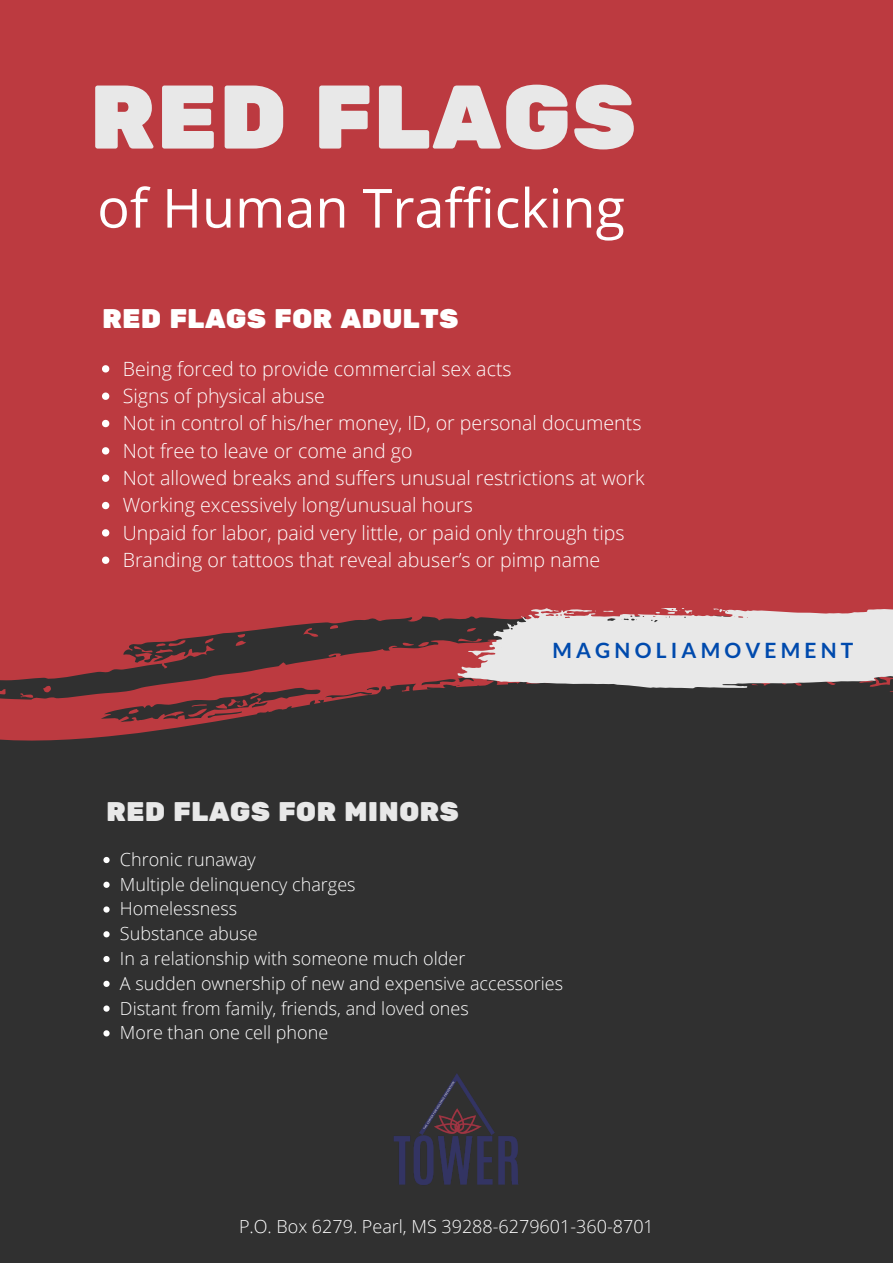
<style>
.page{position:relative;width:893px;height:1263px;background:#bc3a40}
.page>*{position:absolute;margin:0;border:0;box-sizing:border-box;transform-origin:0 0}
.t1{font:90.07px "Rubik One";color:#e8e8e8}
.t2{font:54px "Open Sans";color:#fff}
.t3{font:27px "Rubik One";color:#e8e8e8}
.t4{font:27px "Rubik One";color:#fff}
.t5{font:700 21px "Lato";letter-spacing:.2em;color:#004aad}
.t6{font:300 19.65px/27.3px "Open Sans";color:#fff}
.t7{font:300 18px/24.8px "Open Sans";color:#fff}
</style>
<div class="page">
<div style="left:0;top:617px;width:893px;height:646px;background:#303030"></div>
<svg style="left:420px;top:608px;width:473px;height:82px;background:#cbb7b8"></svg>
<img style="left:390px;top:1071px;width:133px;height:117px">
<svg style="left:102px;top:365px;width:7px;height:7px"></svg>
<svg style="left:102px;top:392px;width:7px;height:8px"></svg>
<svg style="left:102px;top:420px;width:7px;height:7px"></svg>
<svg style="left:102px;top:447px;width:7px;height:7px"></svg>
<svg style="left:102px;top:474px;width:7px;height:8px"></svg>
<svg style="left:102px;top:502px;width:7px;height:7px"></svg>
<svg style="left:102px;top:529px;width:7px;height:7px"></svg>
<svg style="left:102px;top:556px;width:7px;height:8px"></svg>
<svg style="left:103px;top:857px;width:7px;height:6px"></svg>
<svg style="left:103px;top:882px;width:7px;height:6px"></svg>
<svg style="left:103px;top:906px;width:7px;height:7px"></svg>
<svg style="left:103px;top:931px;width:7px;height:6px"></svg>
<svg style="left:103px;top:956px;width:7px;height:6px"></svg>
<svg style="left:103px;top:981px;width:7px;height:6px"></svg>
<svg style="left:103px;top:1005px;width:7px;height:7px"></svg>
<svg style="left:103px;top:1030px;width:7px;height:6px"></svg>
<h1 class="t1" style="left:89px;top:65px;width:548px">RED FLAGS</h1>
<h2 class="t2" style="left:97px;top:170px;width:529px">of Human Trafficking</h2>
<h3 class="t4" style="left:102px;top:303px;width:358px">RED FLAGS FOR ADULTS</h3>
<p class="t6" style="left:123px;top:354px;width:523px">Being forced to provide commercial sex acts<br>Signs of physical abuse<br>Not in control of his/her money, ID, or personal documents Not free to leave or come and go<br>Not allowed breaks and suffers unusual restrictions at work Working excessively long/unusual hours<br>Unpaid for labor, paid very little, or paid only through tips Branding or tattoos that reveal abuser’s or pimp name</p>
<h3 class="t3" style="left:106px;top:796px;width:354px">RED FLAGS FOR MINORS</h3>
<p class="t5" style="left:552px;top:637px;width:302px">MAGNOLIAMOVEMENT</p>
<p class="t7" style="left:120px;top:846px;width:445px">Chronic runaway<br>Multiple delinquency charges<br>Homelessness<br>Substance abuse<br>In a relationship with someone much older<br>A sudden ownership of new and expensive accessories<br>Distant from family, friends, and loved ones<br>More than one cell phone</p>
<p class="t7" style="left:239px;top:1213px;width:416px">P.O. Box 6279. Pearl, MS 39288-6279601-360-8701</p>
</div>
